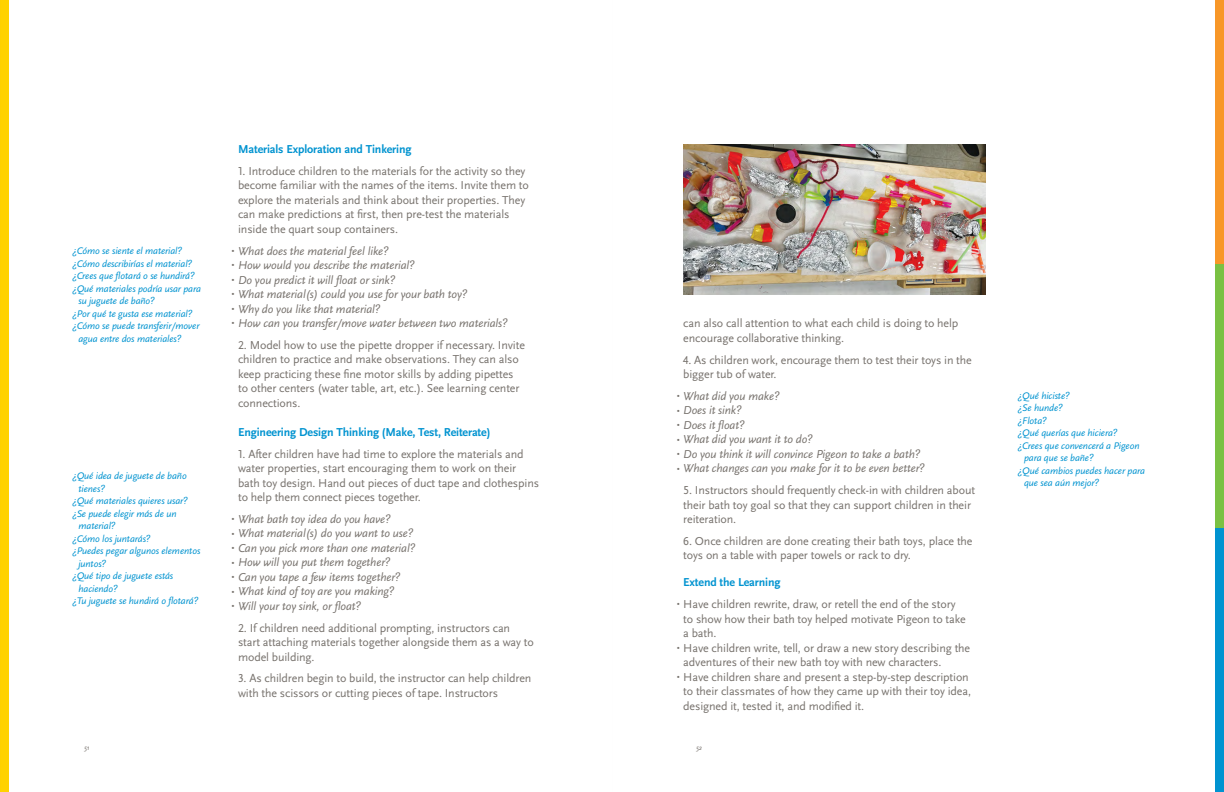
<style>
.page{position:relative;width:1224px;height:792px;background:#fff}
.page>*{position:absolute;margin:0;border:0;box-sizing:border-box;transform-origin:0 0}
.t1{font:12px/14.5px "Scala Sans Pro";letter-spacing:-.01em;color:#77726d}
.t2{font:italic 12px "Scala Sans Pro";letter-spacing:-.01em;color:#77726d}
.t3{font:700 12px "Scala Sans Pro";letter-spacing:-.01em;color:#0093d0}
.t4{font:italic 10px "Scala Sans Pro";letter-spacing:-.01em;color:#0093d0}
.t5{font:italic 7px "Scala Sans Pro";color:#77726d}
.s1{font-size:9px}
.s2{font-style:italic;font-size:9px}
</style>
<div class="page">
<img style="left:683px;top:144px;width:302px;height:150px">
<div style="left:1215px;top:0;width:9px;height:264px;background:#f89728"></div>
<div style="left:1215px;top:264px;width:9px;height:264px;background:#7ac143"></div>
<div style="left:1215px;top:528px;width:9px;height:264px;background:#0093d0"></div>
<div style="left:0;top:0;width:9px;height:792px;background:#ffd200"></div>
<hr style="left:0;top:0;width:1px;height:792px;background:#77726d">
<hr style="left:612px;top:0;width:1px;height:792px;background:#77726d">
<p class="t4" style="left:72px;top:244px;width:112px">¿Cómo se siente el material?</p>
<p class="t4" style="left:72px;top:257px;width:122px">¿Cómo describirías el material?</p>
<p class="t4" style="left:72px;top:269px;width:124px">¿Crees que flotará o se hundirá?</p>
<p class="t4" style="left:72px;top:282px;width:131px">¿Qué materiales podría usar para</p>
<p class="t4" style="left:78px;top:294px;width:78px">su juguete de baño?</p>
<p class="t4" style="left:72px;top:307px;width:122px">¿Por qué te gusta ese material?</p>
<p class="t4" style="left:72px;top:319px;width:129px">¿Cómo se puede transferir/mover</p>
<p class="t4" style="left:78px;top:332px;width:105px">agua entre dos materiales?</p>
<p class="t4" style="left:72px;top:469px;width:116px">¿Qué idea de juguete de baño</p>
<p class="t4" style="left:78px;top:482px;width:28px">tienes?</p>
<p class="t4" style="left:72px;top:494px;width:118px">¿Qué materiales quieres usar?</p>
<p class="t4" style="left:72px;top:507px;width:106px">¿Se puede elegir más de un</p>
<p class="t4" style="left:78px;top:519px;width:39px">material?</p>
<p class="t4" style="left:72px;top:532px;width:80px">¿Cómo los juntarás?</p>
<p class="t4" style="left:72px;top:544px;width:130px">¿Puedes pegar algunos elementos</p>
<p class="t4" style="left:78px;top:557px;width:29px">juntos?</p>
<p class="t4" style="left:72px;top:569px;width:103px">¿Qué tipo de juguete estás</p>
<p class="t4" style="left:78px;top:582px;width:41px">haciendo?</p>
<p class="t4" style="left:72px;top:594px;width:128px">¿Tu juguete se hundirá o flotará?</p>
<p class="t3" style="left:238px;top:141px;width:175px">Materials Exploration and Tinkering</p>
<p class="t1" style="left:238px;top:163px;width:292px">1. Introduce children to the materials for the activity so they become familiar with the names of the items. Invite them to explore the materials and think about their properties. They can make predictions at first, then pre-test the materials inside the quart soup containers.</p>
<p class="t2" style="left:232px;top:243px;width:159px"><span class="s1">•</span> What does the material feel like?</p>
<p class="t2" style="left:232px;top:257px;width:185px"><span class="s1">•</span> How would you describe the material?</p>
<p class="t2" style="left:232px;top:272px;width:165px"><span class="s1">•</span> Do you predict it will float or sink?</p>
<p class="t2" style="left:232px;top:286px;width:238px"><span class="s1">•</span> What material(s) could you use for your bath toy?</p>
<p class="t2" style="left:232px;top:301px;width:151px"><span class="s1">•</span> Why do you like that material?</p>
<p class="t2" style="left:232px;top:315px;width:278px"><span class="s1">•</span> How can you transfer/move water between two materials?</p>
<p class="t1" style="left:238px;top:337px;width:288px">2. Model how to use the pipette dropper if necessary. Invite children to practice and make observations. They can also keep practicing these fine motor skills by adding pipettes to other centers (water table, art, etc.). See learning center connections.</p>
<p class="t3" style="left:238px;top:424px;width:254px">Engineering Design Thinking (Make, Test, Reiterate)</p>
<p class="t1" style="left:238px;top:446px;width:303px">1. After children have had time to explore the materials and water properties, start encouraging them to work on their bath toy design. Hand out pieces of duct tape and clothespins to help them connect pieces together.</p>
<p class="t2" style="left:232px;top:511px;width:161px"><span class="s1">•</span> What bath toy idea do you have?</p>
<p class="t2" style="left:232px;top:525px;width:183px"><span class="s1">•</span> What material(s) do you want to use?</p>
<p class="t2" style="left:232px;top:540px;width:185px"><span class="s1">•</span> Can you pick more than one material?</p>
<p class="t2" style="left:232px;top:554px;width:161px"><span class="s1">•</span> How will you put them together?</p>
<p class="t2" style="left:232px;top:569px;width:171px"><span class="s1">•</span> Can you tape a few items together?</p>
<p class="t2" style="left:232px;top:583px;width:165px"><span class="s1">•</span> What kind of toy are you making?</p>
<p class="t2" style="left:232px;top:598px;width:131px"><span class="s1">•</span> Will your toy sink, or float?</p>
<p class="t1" style="left:238px;top:620px;width:297px">2. If children need additional prompting, instructors can start attaching materials together alongside them as a way to model building.</p>
<p class="t1" style="left:238px;top:671px;width:295px">3. As children begin to build, the instructor can help children with the scissors or cutting pieces of tape. Instructors</p>
<p class="t1" style="left:683px;top:316px;width:277px">can also call attention to what each child is doing to help encourage collaborative thinking.</p>
<p class="t1" style="left:683px;top:352px;width:290px">4. As children work, encourage them to test their toys in the bigger tub of water.</p>
<p class="t2" style="left:677px;top:388px;width:104px"><span class="s1">•</span> What did you make?</p>
<p class="t2" style="left:677px;top:402px;width:67px"><span class="s1">•</span> Does it sink?</p>
<p class="t2" style="left:677px;top:417px;width:70px"><span class="s1">•</span> Does it float?</p>
<p class="t2" style="left:677px;top:431px;width:138px"><span class="s1">•</span> What did you want it to do?</p>
<p class="t2" style="left:677px;top:446px;width:245px"><span class="s1">•</span> Do you think it will convince Pigeon to take a bath?</p>
<p class="t2" style="left:677px;top:460px;width:250px"><span class="s1">•</span> What changes can you make for it to be even better?</p>
<p class="t1" style="left:683px;top:482px;width:293px">5. Instructors should frequently check-in with children about their bath toy goal so that they can support children in their reiteration.</p>
<p class="t1" style="left:683px;top:533px;width:291px">6. Once children are done creating their bath toys, place the toys on a table with paper towels or rack to dry.</p>
<p class="t3" style="left:683px;top:574px;width:99px">Extend the Learning</p>
<p class="t1" style="left:683px;top:596px;width:284px;text-indent:-6px"><span class="s2">•</span> Have children rewrite, draw, or retell the end of the story to show how their bath toy helped motivate Pigeon to take a bath.</p>
<p class="t1" style="left:683px;top:640px;width:288px;text-indent:-6px"><span class="s2">•</span> Have children write, tell, or draw a new story describing the adventures of their new bath toy with new characters.</p>
<p class="t1" style="left:683px;top:669px;width:289px;text-indent:-6px"><span class="s2">•</span> Have children share and present a step-by-step description to their classmates of how they came up with their toy idea, designed it, tested it, and modified it.</p>
<p class="t5" style="left:84px;top:743px;width:7px">51</p>
<p class="t5" style="left:696px;top:743px;width:7px">52</p>
<p class="t4" style="left:1018px;top:389px;width:54px">¿Qué hiciste?</p>
<p class="t4" style="left:1018px;top:401px;width:47px">¿Se hunde?</p>
<p class="t4" style="left:1018px;top:414px;width:31px">¿Flota?</p>
<p class="t4" style="left:1018px;top:426px;width:102px">¿Qué querías que hiciera?</p>
<p class="t4" style="left:1018px;top:439px;width:123px">¿Crees que convencerá a Pigeon</p>
<p class="t4" style="left:1024px;top:451px;width:71px">para que se bañe?</p>
<p class="t4" style="left:1018px;top:464px;width:129px">¿Qué cambios puedes hacer para</p>
<p class="t4" style="left:1024px;top:476px;width:77px">que sea aún mejor?</p>
</div>
